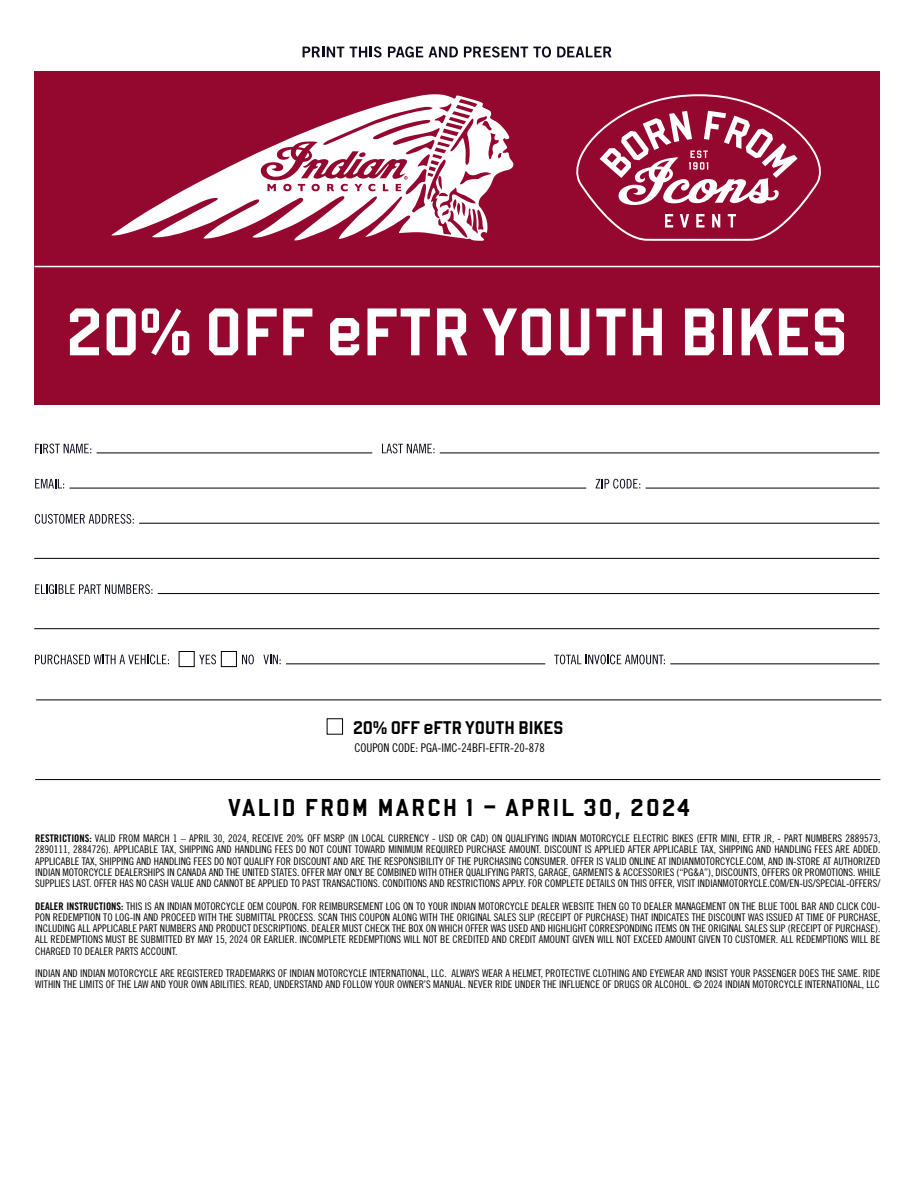
<style>
.page{position:relative;width:918px;height:1188px;background:#fff}
.page>*{position:absolute;margin:0;border:0;box-sizing:border-box;transform-origin:0 0}
.t1{font:66px "Hoboken High Sans LL";letter-spacing:.01em;color:#fff}
.t2{font:24px "Hoboken High Sans LL";letter-spacing:.1em;color:#000}
.t3{font:18px "Hoboken High Sans LL";color:#000}
.t4{font:12px "Trade Gothic LT Pro Cn 18";color:#000}
.t5{font:10.5px/11.2px "Trade Gothic LT Pro Cn 18";color:#000;text-align:justify}
.s1{font-style:inherit}
.s2{font-family:"Trade Gothic LT Pro Bd Cn 20"}
</style>
<div class="page">
<div style="left:34px;top:71px;width:845px;height:334px;background:#940830"></div>
<svg style="left:111px;top:94px;width:403px;height:147px"></svg>
<svg style="left:363px;top:162px;width:14px;height:13px"></svg>
<svg style="left:331px;top:162px;width:14px;height:13px"></svg>
<svg style="left:295px;top:144px;width:15px;height:14px"></svg>
<svg style="left:576px;top:94px;width:245px;height:147px"></svg>
<svg style="left:303px;top:47px;width:41px;height:10px"></svg>
<svg style="left:350px;top:46px;width:32px;height:12px"></svg>
<svg style="left:388px;top:46px;width:35px;height:12px"></svg>
<svg style="left:429px;top:47px;width:29px;height:10px"></svg>
<svg style="left:464px;top:46px;width:87px;height:12px"></svg>
<svg style="left:557px;top:47px;width:55px;height:10px"></svg>
<svg style="left:35px;top:444px;width:56px;height:9px"></svg>
<svg style="left:382px;top:444px;width:52px;height:9px"></svg>
<svg style="left:35px;top:479px;width:29px;height:9px"></svg>
<svg style="left:596px;top:479px;width:44px;height:10px"></svg>
<svg style="left:35px;top:514px;width:99px;height:10px"></svg>
<svg style="left:35px;top:584px;width:117px;height:10px"></svg>
<hr style="left:97px;top:453px;width:275px;height:1px;background:#000">
<hr style="left:440px;top:453px;width:439px;height:1px;background:#000">
<hr style="left:139px;top:523px;width:740px;height:1px;background:#000">
<hr style="left:158px;top:593px;width:721px;height:1px;background:#000">
<hr style="left:34px;top:628px;width:845px;height:1px;background:#000">
<hr style="left:34px;top:558px;width:845px;height:1px;background:#000">
<hr style="left:69px;top:488px;width:517px;height:1px;background:#000">
<hr style="left:646px;top:488px;width:233px;height:1px;background:#000">
<svg style="left:35px;top:655px;width:134px;height:9px"></svg>
<svg style="left:178px;top:651px;width:702px;height:16px"></svg>
<hr style="left:35px;top:266px;width:845px;height:1px;background:#fff">
<div style="left:327px;top:718px;width:16px;height:17px;border:1px solid #000"></div>
<hr style="left:36px;top:700px;width:845px;height:1px;background:#000">
<hr style="left:35px;top:779px;width:845px;height:1px;background:#000">
<h1 class="t1" style="left:66px;top:288px;width:783px">20% OFF eFTR YOUTH BIKES</h1>
<h3 class="t3" style="left:353px;top:715px;width:212px">20% OFF <span class="s1">e</span>FTR YOUTH BIKES</h3>
<p class="t4" style="left:354px;top:740px;width:192px">COUPON CODE: PGA-IMC-24BFI-EFTR-20-878</p>
<h2 class="t2" style="left:228px;top:791px;width:463px">VALID FROM MARCH 1 – APRIL 30, 2024</h2>
<p class="t5" style="left:35px;top:833px;width:847px"><span class="s2">RESTRICTIONS:</span> VALID FROM MARCH 1 – APRIL 30, 2024, RECEIVE 20% OFF MSRP (IN LOCAL CURRENCY - USD OR CAD) ON QUALIFYING INDIAN MOTORCYCLE ELECTRIC BIKES (EFTR MINI, EFTR JR, - PART NUMBERS 2889573, 2890111, 2884726). APPLICABLE TAX, SHIPPING AND HANDLING FEES DO NOT COUNT TOWARD MINIMUM REQUIRED PURCHASE AMOUNT. DISCOUNT IS APPLIED AFTER APPLICABLE TAX, SHIPPING AND HANDLING FEES ARE ADDED.<br>APPLICABLE TAX, SHIPPING AND HANDLING FEES DO NOT QUALIFY FOR DISCOUNT AND ARE THE RESPONSIBILITY OF THE PURCHASING CONSUMER. OFFER IS VALID ONLINE AT INDIANMOTORCYCLE.COM, AND IN-STORE AT AUTHORIZED INDIAN MOTORCYCLE DEALERSHIPS IN CANADA AND THE UNITED STATES. OFFER MAY ONLY BE COMBINED WITH OTHER QUALIFYING PARTS, GARAGE, GARMENTS &amp; ACCESSORIES (“PG&amp;A”), DISCOUNTS, OFFERS OR PROMOTIONS. WHILE SUPPLIES LAST. OFFER HAS NO CASH VALUE AND CANNOT BE APPLIED TO PAST TRANSACTIONS. CONDITIONS AND RESTRICTIONS APPLY. FOR COMPLETE DETAILS ON THIS OFFER, VISIT INDIANMOTORYCLE.COM/EN-US/SPECIAL-OFFERS/</p>
<p class="t5" style="left:35px;top:900px;width:847px"><span class="s2">DEALER INSTRUCTIONS:</span> THIS IS AN INDIAN MOTORCYCLE OEM COUPON. FOR REIMBURSEMENT LOG ON TO YOUR INDIAN MOTORCYCLE DEALER WEBSITE THEN GO TO DEALER MANAGEMENT ON THE BLUE TOOL BAR AND CLICK COU-PON REDEMPTION TO LOG-IN AND PROCEED WITH THE SUBMITTAL PROCESS. SCAN THIS COUPON ALONG WITH THE ORIGINAL SALES SLIP (RECEIPT OF PURCHASE) THAT INDICATES THE DISCOUNT WAS ISSUED AT TIME OF PURCHASE, INCLUDING ALL APPLICABLE PART NUMBERS AND PRODUCT DESCRIPTIONS. DEALER MUST CHECK THE BOX ON WHICH OFFER WAS USED AND HIGHLIGHT CORRESPONDING ITEMS ON THE ORIGINAL SALES SLIP (RECEIPT OF PURCHASE).<br>ALL REDEMPTIONS MUST BE SUBMITTED BY MAY 15, 2024 OR EARLIER. INCOMPLETE REDEMPTIONS WILL NOT BE CREDITED AND CREDIT AMOUNT GIVEN WILL NOT EXCEED AMOUNT GIVEN TO CUSTOMER. ALL REDEMPTIONS WILL BE CHARGED TO DEALER PARTS ACCOUNT.</p>
<p class="t5" style="left:35px;top:968px;width:847px">INDIAN AND INDIAN MOTORCYCLE ARE REGISTERED TRADEMARKS OF INDIAN MOTORCYCLE INTERNATIONAL, LLC. ALWAYS WEAR A HELMET, PROTECTIVE CLOTHING AND EYEWEAR AND INSIST YOUR PASSENGER DOES THE SAME. RIDE<br>WITHIN THE LIMITS OF THE LAW AND YOUR OWN ABILITIES. READ, UNDERSTAND AND FOLLOW YOUR OWNER’S MANUAL. NEVER RIDE UNDER THE INFLUENCE OF DRUGS OR ALCOHOL. © 2024 INDIAN MOTORCYCLE INTERNATIONAL, LLC</p>
</div>
